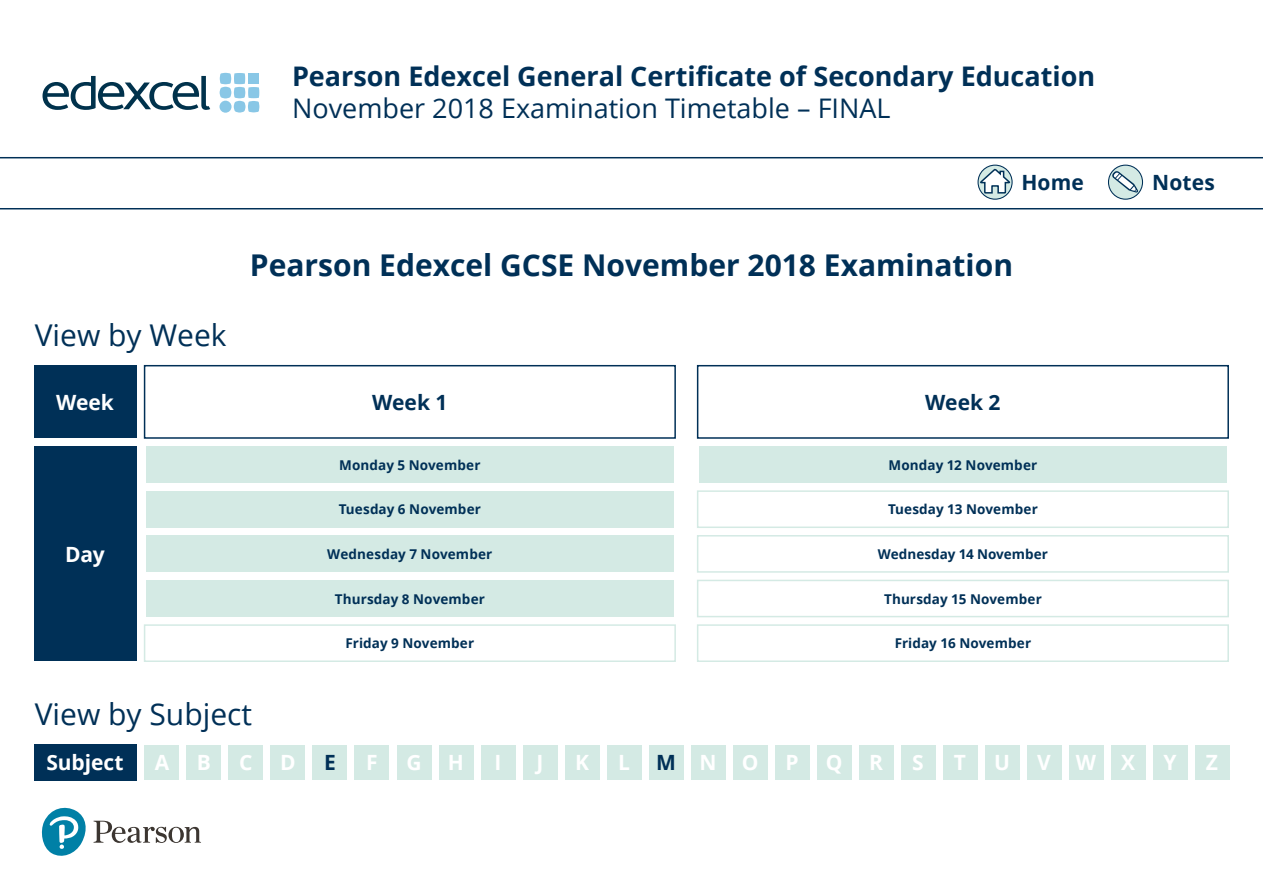
<style>
.page{position:relative;width:1263px;height:893px;background:#fff}
.page>*{position:absolute;margin:0;border:0;box-sizing:border-box;transform-origin:0 0}
.t1{font:700 30px "Open Sans";color:#003057}
.t2{font:30px "Open Sans";color:#003057}
.t3{font:700 27px "Open Sans";color:#003057}
.t4{font:27px "Open Sans";color:#003057}
.t5{font:700 21px "Open Sans";color:#fff}
.t6{font:700 21px "Open Sans";letter-spacing:.005em;color:#003057}
.t7{font:700 13.5px "Open Sans";letter-spacing:.005em;color:#003057}
.s1{color:#003057}
</style>
<div class="page">
<svg style="left:1108px;top:165px;width:34px;height:34px"></svg>
<div style="left:1108px;top:165px;width:35px;height:35px;border:1px solid #003057;border-radius:50%"></div>
<svg style="left:1112px;top:171px;width:26px;height:22px"></svg>
<svg style="left:978px;top:165px;width:34px;height:34px"></svg>
<div style="left:977px;top:165px;width:36px;height:35px;border:1px solid #003057;border-radius:50%"></div>
<svg style="left:979px;top:169px;width:31px;height:25px"></svg>
<hr style="left:0;top:157px;width:1263px;height:1px;background:#003057">
<hr style="left:0;top:208px;width:1263px;height:1px;background:#003057">
<svg style="left:43px;top:76px;width:167px;height:34px"></svg>
<svg style="left:220px;top:73px;width:39px;height:40px"></svg>
<div style="left:248px;top:73px;width:11px;height:11px;background:#89c7e6"></div>
<div style="left:219px;top:101px;width:13px;height:12px;background:#89c7e6;border-radius:50%"></div>
<svg style="left:41px;top:807px;width:160px;height:49px"></svg>
<div style="left:34px;top:366px;width:102px;height:72px;background:#003057"></div>
<div style="left:34px;top:446px;width:102px;height:215px;background:#003057"></div>
<div style="left:146px;top:446px;width:528px;height:37px;background:#d4eae4"></div>
<div style="left:699px;top:446px;width:528px;height:37px;background:#d4eae4"></div>
<div style="left:146px;top:491px;width:528px;height:36px;background:#d4eae4"></div>
<div style="left:697px;top:490px;width:532px;height:38px;border:2px solid #d4eae4"></div>
<div style="left:146px;top:536px;width:528px;height:36px;background:#d4eae4"></div>
<div style="left:697px;top:535px;width:532px;height:38px;border:2px solid #d4eae4"></div>
<div style="left:146px;top:580px;width:528px;height:37px;background:#d4eae4"></div>
<div style="left:697px;top:580px;width:532px;height:37px;border:2px solid #d4eae4"></div>
<div style="left:144px;top:624px;width:532px;height:38px;border:2px solid #d4eae4"></div>
<div style="left:697px;top:624px;width:532px;height:38px;border:2px solid #d4eae4"></div>
<div style="left:144px;top:365px;width:532px;height:74px;border:2px solid #003057"></div>
<div style="left:697px;top:365px;width:532px;height:74px;border:2px solid #003057"></div>
<div style="left:34px;top:744px;width:102px;height:36px;background:#003057"></div>
<div style="left:145px;top:745px;width:34px;height:35px;background:#d4eae4"></div>
<div style="left:271px;top:745px;width:34px;height:35px;background:#d4eae4"></div>
<div style="left:397px;top:745px;width:34px;height:35px;background:#d4eae4"></div>
<div style="left:523px;top:745px;width:34px;height:35px;background:#d4eae4"></div>
<div style="left:649px;top:745px;width:34px;height:35px;background:#d4eae4"></div>
<div style="left:775px;top:745px;width:34px;height:35px;background:#d4eae4"></div>
<div style="left:901px;top:745px;width:34px;height:35px;background:#d4eae4"></div>
<div style="left:1027px;top:745px;width:34px;height:35px;background:#d4eae4"></div>
<div style="left:187px;top:745px;width:34px;height:35px;background:#d4eae4"></div>
<div style="left:313px;top:745px;width:34px;height:35px;background:#d4eae4"></div>
<div style="left:439px;top:745px;width:34px;height:35px;background:#d4eae4"></div>
<div style="left:565px;top:745px;width:34px;height:35px;background:#d4eae4"></div>
<div style="left:691px;top:745px;width:34px;height:35px;background:#d4eae4"></div>
<div style="left:817px;top:745px;width:34px;height:35px;background:#d4eae4"></div>
<div style="left:943px;top:745px;width:34px;height:35px;background:#d4eae4"></div>
<div style="left:1069px;top:745px;width:34px;height:35px;background:#d4eae4"></div>
<div style="left:229px;top:745px;width:34px;height:35px;background:#d4eae4"></div>
<div style="left:355px;top:745px;width:34px;height:35px;background:#d4eae4"></div>
<div style="left:481px;top:745px;width:34px;height:35px;background:#d4eae4"></div>
<div style="left:607px;top:745px;width:34px;height:35px;background:#d4eae4"></div>
<div style="left:733px;top:745px;width:34px;height:35px;background:#d4eae4"></div>
<div style="left:859px;top:745px;width:34px;height:35px;background:#d4eae4"></div>
<div style="left:985px;top:745px;width:34px;height:35px;background:#d4eae4"></div>
<div style="left:1111px;top:745px;width:34px;height:35px;background:#d4eae4"></div>
<div style="left:1153px;top:745px;width:34px;height:35px;background:#d4eae4"></div>
<div style="left:1194px;top:745px;width:35px;height:35px;background:#d4eae4"></div>
<h2 class="t3" style="left:292px;top:57px;width:805px">Pearson Edexcel General Certificate of Secondary Education</h2>
<h2 class="t4" style="left:292px;top:90px;width:600px">November 2018 Examination Timetable – FINAL</h2>
<h1 class="t2" style="left:35px;top:315px;width:193px">View by Week</h1>
<h3 class="t5" style="left:56px;top:387px;width:59px">Week</h3>
<h3 class="t5" style="left:65px;top:539px;width:41px">Day</h3>
<h3 class="t6" style="left:1021px;top:168px;width:64px">Home</h3>
<h3 class="t6" style="left:1152px;top:168px;width:64px">Notes</h3>
<h1 class="t1" style="left:250px;top:244px;width:765px">Pearson Edexcel GCSE November 2018 Examination</h1>
<h3 class="t6" style="left:372px;top:387px;width:77px">Week 1</h3>
<h3 class="t6" style="left:925px;top:387px;width:77px">Week 2</h3>
<p class="t7" style="left:339px;top:455px;width:143px">Monday 5 November</p>
<p class="t7" style="left:888px;top:455px;width:150px">Monday 12 November</p>
<p class="t7" style="left:339px;top:500px;width:144px">Tuesday 6 November</p>
<p class="t7" style="left:888px;top:500px;width:151px">Tuesday 13 November</p>
<p class="t7" style="left:327px;top:545px;width:167px">Wednesday 7 November</p>
<p class="t7" style="left:878px;top:545px;width:171px">Wednesday 14 November</p>
<p class="t7" style="left:335px;top:589px;width:152px">Thursday 8 November</p>
<p class="t7" style="left:884px;top:589px;width:159px">Thursday 15 November</p>
<p class="t7" style="left:345px;top:634px;width:130px">Friday 9 November</p>
<p class="t7" style="left:895px;top:634px;width:138px">Friday 16 November</p>
<h1 class="t2" style="left:35px;top:693px;width:219px">View by Subject</h1>
<h3 class="t5" style="left:46px;top:748px;width:79px">Subject</h3>
<h3 class="t5" style="left:155px;top:748px;width:16px">A</h3>
<h3 class="t5" style="left:197px;top:748px;width:16px">B</h3>
<h3 class="t5" style="left:239px;top:748px;width:15px">C</h3>
<h3 class="t5" style="left:280px;top:748px;width:17px">D</h3>
<h3 class="t6" style="left:324px;top:748px;width:13px">E</h3>
<h3 class="t5" style="left:366px;top:748px;width:13px">F</h3>
<h3 class="t5" style="left:406px;top:748px;width:17px">G</h3>
<h3 class="t5" style="left:448px;top:748px;width:18px">H</h3>
<h3 class="t5" style="left:494px;top:748px;width:8px">I</h3>
<h3 class="t5" style="left:536px;top:748px;width:8px">J</h3>
<h3 class="t5" style="left:575px;top:748px;width:15px">K</h3>
<h3 class="t5" style="left:618px;top:748px;width:142px">L<span class="s1">M</span>NO</h3>
<h3 class="t5" style="left:785px;top:748px;width:15px">P</h3>
<h3 class="t5" style="left:826px;top:748px;width:18px">Q</h3>
<h3 class="t5" style="left:869px;top:748px;width:15px">R</h3>
<h3 class="t5" style="left:912px;top:748px;width:13px">S</h3>
<h3 class="t5" style="left:954px;top:748px;width:14px">T</h3>
<h3 class="t5" style="left:994px;top:748px;width:17px">U</h3>
<h3 class="t5" style="left:1037px;top:748px;width:99px">VWX</h3>
<h3 class="t5" style="left:1163px;top:748px;width:15px">Y</h3>
<h3 class="t5" style="left:1206px;top:748px;width:14px">Z</h3>
</div>
